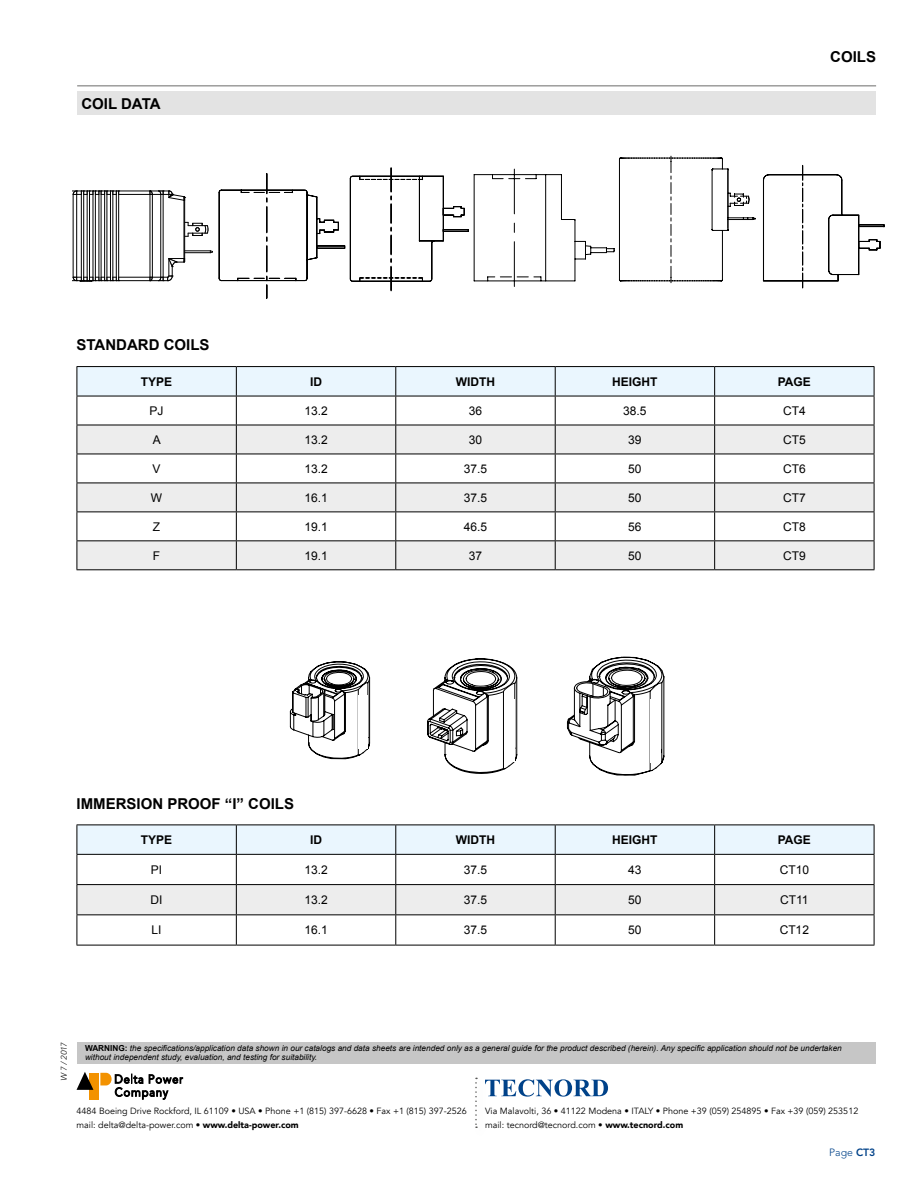
<style>
.page{position:relative;width:918px;height:1188px;background:#fff}
.page>*{position:absolute;margin:0;border:0;box-sizing:border-box;transform-origin:0 0}
.t1{font:700 15px "Arial";color:#000}
.t2{font:12px "Arial";color:#000}
.t3{font:700 12px "Arial";color:#000}
.t4{font:300 10.5px "Avenir LT Std";color:#004289}
.t5{font:9px/13.5px "Avenir";color:#000}
.t6{font:italic 8.25px/9.9px "Arial";color:#000}
.t7{font:italic 300 8.25px "Avenir LT Std";color:#000}
.s1{font-weight:700;font-style:normal}
.s2{font-weight:900}
.s3{font-weight:800}
</style>
<div class="page">
<svg style="left:490px;top:1079px;width:118px;height:18px"></svg>
<svg style="left:475px;top:1078px;width:2px;height:50px"></svg>
<div style="left:77px;top:1043px;width:798px;height:21px;background:#c6c6c6"></div>
<div style="left:89px;top:1073px;width:10px;height:26px;background:#f39200"></div>
<svg style="left:77px;top:1072px;width:16px;height:18px"></svg>
<svg style="left:100px;top:1073px;width:84px;height:27px"></svg>
<div style="left:77px;top:91px;width:799px;height:23px;background:#e3e3e3"></div>
<hr style="left:77px;top:85px;width:799px;height:2px;background:#9d9d9c">
<hr style="left:77px;top:366px;width:159px;height:1px;background:#000">
<hr style="left:236px;top:366px;width:160px;height:1px;background:#000">
<hr style="left:396px;top:366px;width:159px;height:1px;background:#000">
<hr style="left:555px;top:366px;width:160px;height:1px;background:#000">
<hr style="left:715px;top:366px;width:159px;height:1px;background:#000">
<svg style="left:77px;top:367px;width:798px;height:202px"></svg>
<hr style="left:77px;top:569px;width:159px;height:1px;background:#000">
<hr style="left:236px;top:569px;width:160px;height:1px;background:#000">
<hr style="left:396px;top:569px;width:159px;height:1px;background:#000">
<hr style="left:555px;top:569px;width:160px;height:1px;background:#000">
<hr style="left:715px;top:569px;width:159px;height:1px;background:#000">
<hr style="left:184px;top:200px;width:1px;height:59px;background:#000">
<hr style="left:119px;top:280px;width:31px;height:1px;background:#000">
<hr style="left:76px;top:194px;width:1px;height:83px;background:#000">
<hr style="left:119px;top:277px;width:31px;height:1px;background:#000">
<hr style="left:119px;top:191px;width:31px;height:1px;background:#000">
<hr style="left:119px;top:194px;width:31px;height:1px;background:#000">
<hr style="left:150px;top:194px;width:1px;height:83px;background:#000">
<hr style="left:152px;top:194px;width:1px;height:83px;background:#000">
<hr style="left:73px;top:194px;width:1px;height:83px;background:#000">
<svg style="left:150px;top:191px;width:36px;height:10px"></svg>
<hr style="left:161px;top:194px;width:1px;height:83px;background:#000">
<hr style="left:163px;top:194px;width:1px;height:83px;background:#000">
<hr style="left:81px;top:194px;width:1px;height:83px;background:#000">
<hr style="left:83px;top:194px;width:1px;height:83px;background:#000">
<hr style="left:87px;top:194px;width:1px;height:83px;background:#000">
<hr style="left:89px;top:194px;width:1px;height:83px;background:#000">
<hr style="left:93px;top:194px;width:1px;height:83px;background:#000">
<hr style="left:95px;top:194px;width:1px;height:83px;background:#000">
<hr style="left:99px;top:194px;width:1px;height:83px;background:#000">
<hr style="left:101px;top:194px;width:1px;height:83px;background:#000">
<hr style="left:104px;top:194px;width:1px;height:83px;background:#000">
<hr style="left:107px;top:194px;width:1px;height:83px;background:#000">
<hr style="left:110px;top:194px;width:1px;height:83px;background:#000">
<hr style="left:113px;top:194px;width:1px;height:83px;background:#000">
<hr style="left:116px;top:194px;width:1px;height:83px;background:#000">
<hr style="left:118px;top:194px;width:1px;height:83px;background:#000">
<svg style="left:185px;top:222px;width:24px;height:15px"></svg>
<svg style="left:150px;top:250px;width:63px;height:31px"></svg>
<svg style="left:73px;top:191px;width:47px;height:4px"></svg>
<svg style="left:73px;top:277px;width:47px;height:5px"></svg>
<svg style="left:219px;top:155px;width:666px;height:144px"></svg>
<svg style="left:77px;top:825px;width:798px;height:90px"></svg>
<hr style="left:77px;top:914px;width:159px;height:1px;background:#000">
<hr style="left:77px;top:915px;width:1px;height:30px;background:#000">
<hr style="left:236px;top:914px;width:160px;height:1px;background:#000">
<hr style="left:236px;top:915px;width:1px;height:30px;background:#000">
<hr style="left:396px;top:914px;width:159px;height:1px;background:#000">
<hr style="left:395px;top:915px;width:1px;height:30px;background:#000">
<hr style="left:555px;top:914px;width:160px;height:1px;background:#000">
<hr style="left:555px;top:915px;width:1px;height:30px;background:#000">
<hr style="left:715px;top:914px;width:159px;height:1px;background:#000">
<hr style="left:714px;top:915px;width:1px;height:30px;background:#000">
<hr style="left:874px;top:915px;width:1px;height:30px;background:#000">
<hr style="left:77px;top:945px;width:159px;height:1px;background:#000">
<hr style="left:236px;top:945px;width:160px;height:1px;background:#000">
<hr style="left:396px;top:945px;width:159px;height:1px;background:#000">
<hr style="left:555px;top:945px;width:160px;height:1px;background:#000">
<hr style="left:715px;top:945px;width:159px;height:1px;background:#000">
<svg style="left:289px;top:656px;width:376px;height:120px"></svg>
<div style="left:359px;top:695px;width:9px;height:54px;background:#fff"></div>
<div style="left:504px;top:699px;width:11px;height:62px;background:#fff"></div>
<div style="left:650px;top:699px;width:11px;height:64px;background:#fff"></div>
<h1 class="t1" style="left:81px;top:94px;width:81px">COIL DATA</h1>
<h1 class="t1" style="left:830px;top:47px;width:47px">COILS</h1>
<h1 class="t1" style="left:77px;top:335px;width:135px">STANDARD COILS</h1>
<h2 class="t3" style="left:141px;top:374px;width:33px">TYPE</h2>
<h2 class="t3" style="left:310px;top:374px;width:13px">ID</h2>
<h2 class="t3" style="left:456px;top:374px;width:41px">WIDTH</h2>
<h2 class="t3" style="left:612px;top:374px;width:47px">HEIGHT</h2>
<h2 class="t3" style="left:778px;top:374px;width:35px">PAGE</h2>
<h2 class="t2" style="left:150px;top:403px;width:16px">PJ</h2>
<h2 class="t2" style="left:304px;top:403px;width:25px">13.2</h2>
<h2 class="t2" style="left:469px;top:403px;width:15px">36</h2>
<h2 class="t2" style="left:623px;top:403px;width:25px">38.5</h2>
<h2 class="t2" style="left:783px;top:403px;width:24px">CT4</h2>
<h2 class="t2" style="left:153px;top:432px;width:10px">A</h2>
<h2 class="t2" style="left:304px;top:432px;width:25px">13.2</h2>
<h2 class="t2" style="left:469px;top:432px;width:15px">30</h2>
<h2 class="t2" style="left:628px;top:432px;width:15px">39</h2>
<h2 class="t2" style="left:783px;top:432px;width:24px">CT5</h2>
<h2 class="t2" style="left:153px;top:461px;width:10px">V</h2>
<h2 class="t2" style="left:304px;top:461px;width:25px">13.2</h2>
<h2 class="t2" style="left:464px;top:461px;width:25px">37.5</h2>
<h2 class="t2" style="left:628px;top:461px;width:15px">50</h2>
<h2 class="t2" style="left:783px;top:461px;width:24px">CT6</h2>
<h2 class="t2" style="left:151px;top:490px;width:13px">W</h2>
<h2 class="t2" style="left:304px;top:490px;width:25px">16.1</h2>
<h2 class="t2" style="left:464px;top:490px;width:25px">37.5</h2>
<h2 class="t2" style="left:628px;top:490px;width:15px">50</h2>
<h2 class="t2" style="left:783px;top:490px;width:24px">CT7</h2>
<h2 class="t2" style="left:153px;top:519px;width:9px">Z</h2>
<h2 class="t2" style="left:304px;top:519px;width:25px">19.1</h2>
<h2 class="t2" style="left:464px;top:519px;width:25px">46.5</h2>
<h2 class="t2" style="left:628px;top:519px;width:15px">56</h2>
<h2 class="t2" style="left:783px;top:519px;width:24px">CT8</h2>
<h2 class="t2" style="left:153px;top:548px;width:9px">F</h2>
<h2 class="t2" style="left:304px;top:548px;width:25px">19.1</h2>
<h2 class="t2" style="left:469px;top:548px;width:15px">37</h2>
<h2 class="t2" style="left:628px;top:548px;width:15px">50</h2>
<h2 class="t2" style="left:783px;top:548px;width:24px">CT9</h2>
<h1 class="t1" style="left:77px;top:793px;width:219px">IMMERSION PROOF “I” COILS</h1>
<h2 class="t3" style="left:141px;top:832px;width:33px">TYPE</h2>
<h2 class="t3" style="left:310px;top:832px;width:13px">ID</h2>
<h2 class="t3" style="left:456px;top:832px;width:41px">WIDTH</h2>
<h2 class="t3" style="left:612px;top:832px;width:47px">HEIGHT</h2>
<h2 class="t3" style="left:778px;top:832px;width:35px">PAGE</h2>
<h2 class="t2" style="left:151px;top:862px;width:13px">PI</h2>
<h2 class="t2" style="left:304px;top:862px;width:25px">13.2</h2>
<h2 class="t2" style="left:464px;top:862px;width:25px">37.5</h2>
<h2 class="t2" style="left:628px;top:862px;width:15px">43</h2>
<h2 class="t2" style="left:780px;top:862px;width:31px">CT10</h2>
<h2 class="t2" style="left:151px;top:892px;width:13px">DI</h2>
<h2 class="t2" style="left:304px;top:892px;width:25px">13.2</h2>
<h2 class="t2" style="left:464px;top:892px;width:25px">37.5</h2>
<h2 class="t2" style="left:628px;top:892px;width:15px">50</h2>
<h2 class="t2" style="left:780px;top:892px;width:30px">CT11</h2>
<h2 class="t2" style="left:152px;top:922px;width:12px">LI</h2>
<h2 class="t2" style="left:304px;top:922px;width:25px">16.1</h2>
<h2 class="t2" style="left:464px;top:922px;width:25px">37.5</h2>
<h2 class="t2" style="left:628px;top:922px;width:15px">50</h2>
<h2 class="t2" style="left:780px;top:922px;width:31px">CT12</h2>
<p class="t7" style="left:59px;top:1081px;width:40px;rotate:-90deg">W 7 / 2017</p>
<p class="t6" style="left:85px;top:1043px;width:758px"><span class="s1">WARNING:</span> the specifications/application data shown in our catalogs and data sheets are intended only as a general guide for the product described (herein). Any specific application should not be undertaken without independent study, evaluation, and testing for suitability.</p>
<p class="t5" style="left:77px;top:1104px;width:392px">4484 Boeing Drive Rockford, IL 61109 • USA • Phone +1 (815) 397-6628 • Fax +1 (815) 397-2526 mail: delta@delta-power.com • <span class="s2">www.delta-power.com</span></p>
<p class="t5" style="left:485px;top:1104px;width:375px">Via Malavolti, 36 • 41122 Modena • ITALY • Phone +39 (059) 254895 • Fax +39 (059) 253512 mail: tecnord@tecnord.com • <span class="s2">www.tecnord.com</span></p>
<p class="t4" style="left:829px;top:1146px;width:48px">Page <span class="s3">CT3</span></p>
</div>
